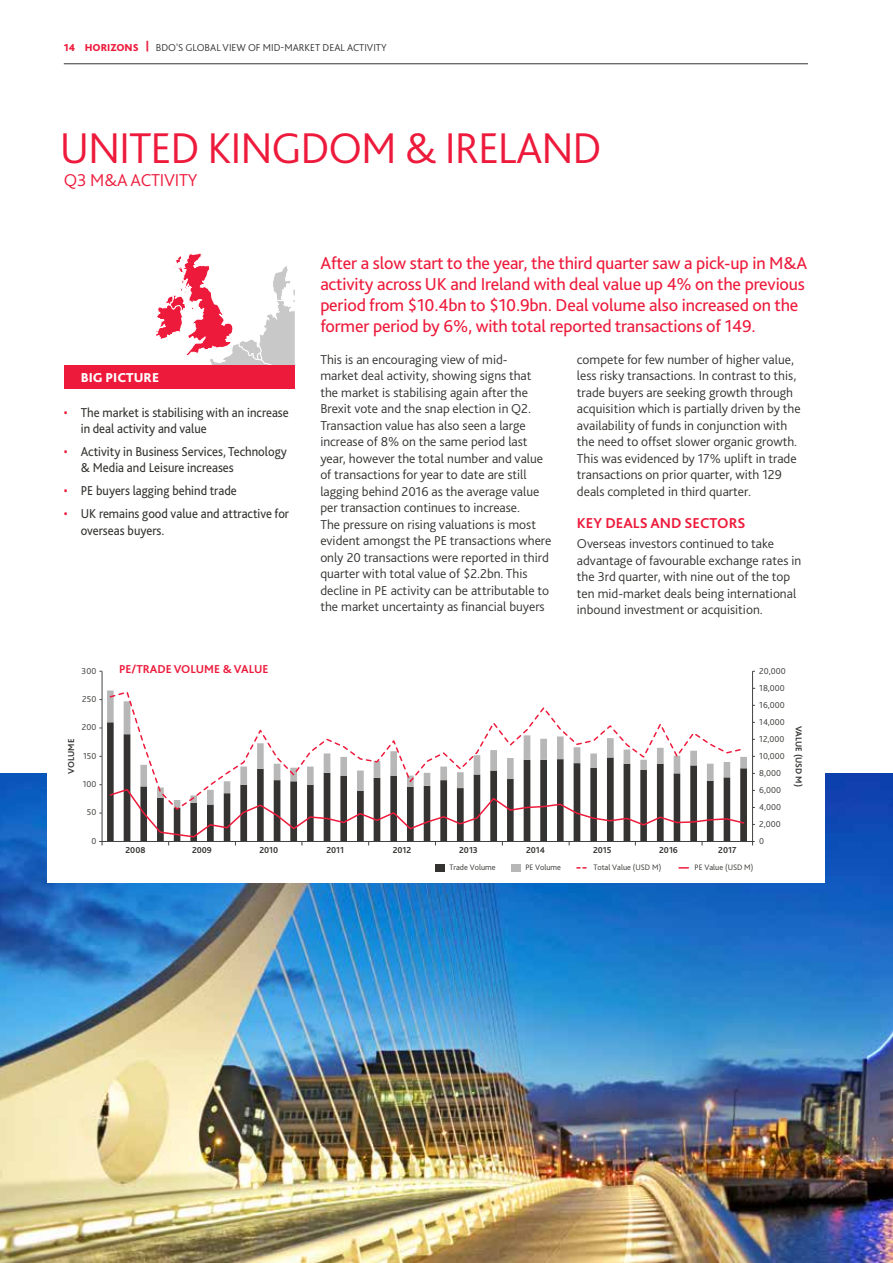
<style>
.page{position:relative;width:893px;height:1263px;background:#fff}
.page>*{position:absolute;margin:0;border:0;box-sizing:border-box;transform-origin:0 0}
.t1{font:300 45px "Bliss Pro";letter-spacing:-.025em;color:#ed1a3b}
.t2{font:18px/21px "Bliss Pro";letter-spacing:-.01em;color:#ed1a3b}
.t3{font:300 18px "Bliss Pro";letter-spacing:-.01em;color:#ed1a3b}
.t4{font:700 15px "Bliss Pro";color:#ed1a3b}
.t5{font:300 13.5px/16.5px "Bliss Pro";color:#343331}
.t6{font:13.5px/16.5px "Bliss Pro";color:#343331;scale:.93 1}
.t7{font:800 13.5px "Bliss Pro";color:#fff}
.t8{font:700 12px "Bliss Pro";color:#ed1a3b}
.t9{font:300 10.5px "Bliss Pro";color:#343331}
.t10{font:800 10.5px "Bliss Pro";color:#ed1a3b}
.t11{font:300 9px/17px "Bliss Pro";color:#343331;text-align:justify}
.t12{font:700 9px "Bliss Pro";color:#343331}
.t13{font:300 8.25px "Bliss Pro";color:#343331}
.s1{color:#ed1a3b}
</style>
<div class="page">
<hr style="left:64px;top:63px;width:744px;height:1px;background:#343331">
<img style="left:0;top:774px;width:893px;height:489px">
<div style="left:47px;top:692px;width:777px;height:191px;background:#fff"></div>
<svg style="left:109px;top:690px;width:636px;height:94px"></svg>
<hr style="left:102px;top:671px;width:1px;height:170px;background:#424241">
<hr style="left:752px;top:671px;width:1px;height:170px;background:#424241">
<div style="left:435px;top:864px;width:9px;height:7px;background:#343331"></div>
<div style="left:511px;top:864px;width:10px;height:7px;background:#b8b7b7"></div>
<svg style="left:99px;top:784px;width:646px;height:61px"></svg>
<hr style="left:99px;top:841px;width:656px;height:1px;background:#424241">
<svg style="left:155px;top:253px;width:140px;height:114px"></svg>
<div style="left:64px;top:365px;width:230px;height:24px;background:#ed1a3b"></div>
<p class="t10" style="left:85px;top:40px;width:66px">HORIZONS |</p>
<p class="t10" style="left:64px;top:40px;width:13px">14</p>
<p class="t9" style="left:156px;top:40px;width:232px">BDO'S GLOBAL VIEW OF MID-MARKET DEAL ACTIVITY</p>
<h1 class="t1" style="left:60px;top:120px;width:543px">UNITED KINGDOM &amp; IRELAND</h1>
<h2 class="t3" style="left:64px;top:169px;width:135px">Q3 M&amp;A ACTIVITY</h2>
<p class="t7" style="left:81px;top:369px;width:80px">BIG PICTURE</p>
<p class="t6" style="left:81px;top:403px;width:225px;text-indent:-17px"><span class="s1">•</span> The market is stabilising with an increase in deal activity and value</p>
<p class="t6" style="left:81px;top:443px;width:223px;text-indent:-17px"><span class="s1">•</span> Activity in Business Services, Technology &amp; Media and Leisure increases</p>
<p class="t6" style="left:64px;top:482px;width:188px"><span class="s1">•</span> PE buyers lagging behind trade</p>
<p class="t6" style="left:81px;top:505px;width:226px;text-indent:-17px"><span class="s1">•</span> UK remains good value and attractive for overseas buyers.</p>
<p class="t11" style="left:82px;top:662px;width:16px">300</p>
<p class="t11" style="left:82px;top:690px;width:16px">250</p>
<p class="t11" style="left:82px;top:719px;width:16px">200</p>
<p class="t12" style="left:66px;top:774px;width:36px;rotate:-90deg">VOLUME</p>
<p class="t11" style="left:83px;top:747px;width:15px">150</p>
<p class="t11" style="left:83px;top:775px;width:15px">100</p>
<p class="t11" style="left:87px;top:804px;width:11px">50</p>
<p class="t11" style="left:91px;top:832px;width:6px">0</p>
<p class="t8" style="left:119px;top:661px;width:151px">PE/TRADE VOLUME &amp; VALUE</p>
<p class="t2" style="left:320px;top:252px;width:488px">After a slow start to the year, the third quarter saw a pick-up in M&amp;A activity across UK and Ireland with deal value up 4% on the previous period from $10.4bn to $10.9bn. Deal volume also increased on the former period by 6%, with total reported transactions of 149.</p>
<p class="t5" style="left:320px;top:351px;width:232px">This is an encouraging view of mid-<br>market deal activity, showing signs that the market is stabilising again after the Brexit vote and the snap election in Q2.<br>Transaction value has also seen a large increase of 8% on the same period last year, however the total number and value of transactions for year to date are still lagging behind 2016 as the average value per transaction continues to increase.<br>The pressure on rising valuations is most evident amongst the PE transactions where only 20 transactions were reported in third quarter with total value of $2.2bn. This decline in PE activity can be attributable to the market uncertainty as financial buyers</p>
<p class="t5" style="left:577px;top:351px;width:225px">compete for few number of higher value, less risky transactions. In contrast to this, trade buyers are seeking growth through acquisition which is partially driven by the availability of funds in conjunction with the need to offset slower organic growth.<br>This was evidenced by 17% uplift in trade transactions on prior quarter, with 129 deals completed in third quarter.</p>
<p class="t4" style="left:577px;top:513px;width:170px">KEY DEALS AND SECTORS</p>
<p class="t5" style="left:577px;top:535px;width:226px">Overseas investors continued to take advantage of favourable exchange rates in the 3rd quarter, with nine out of the top ten mid-market deals being international inbound investment or acquisition.</p>
<p class="t11" style="left:759px;top:662px;width:28px">20,000</p>
<p class="t11" style="left:759px;top:679px;width:27px">18,000</p>
<p class="t11" style="left:759px;top:696px;width:27px">16,000</p>
<p class="t11" style="left:759px;top:713px;width:27px">14,000</p>
<p class="t11" style="left:759px;top:730px;width:27px">12,000</p>
<p class="t11" style="left:759px;top:747px;width:27px">10,000</p>
<p class="t11" style="left:759px;top:764px;width:23px">8,000</p>
<p class="t11" style="left:759px;top:781px;width:23px">6,000<br>4,000<br>2,000</p>
<p class="t11" style="left:759px;top:832px;width:6px">0</p>
<p class="t12" style="left:804px;top:726px;width:63px;rotate:90deg">VALUE (USD M)</p>
<p class="t12" style="left:126px;top:845px;width:22px">2008</p>
<p class="t12" style="left:192px;top:845px;width:21px">2009</p>
<p class="t12" style="left:259px;top:845px;width:20px">2010</p>
<p class="t12" style="left:326px;top:845px;width:19px">2011</p>
<p class="t12" style="left:393px;top:845px;width:20px">2012</p>
<p class="t12" style="left:459px;top:845px;width:20px">2013</p>
<p class="t12" style="left:526px;top:845px;width:21px">2014</p>
<p class="t12" style="left:593px;top:845px;width:20px">2015</p>
<p class="t12" style="left:659px;top:845px;width:20px">2016</p>
<p class="t12" style="left:718px;top:845px;width:20px">2017</p>
<p class="t13" style="left:449px;top:862px;width:48px">Trade Volume</p>
<p class="t13" style="left:525px;top:862px;width:37px">PE Volume</p>
<p class="t13" style="left:593px;top:862px;width:69px">Total Value (USD M)</p>
<p class="t13" style="left:695px;top:862px;width:60px">PE Value (USD M)</p>
</div>
